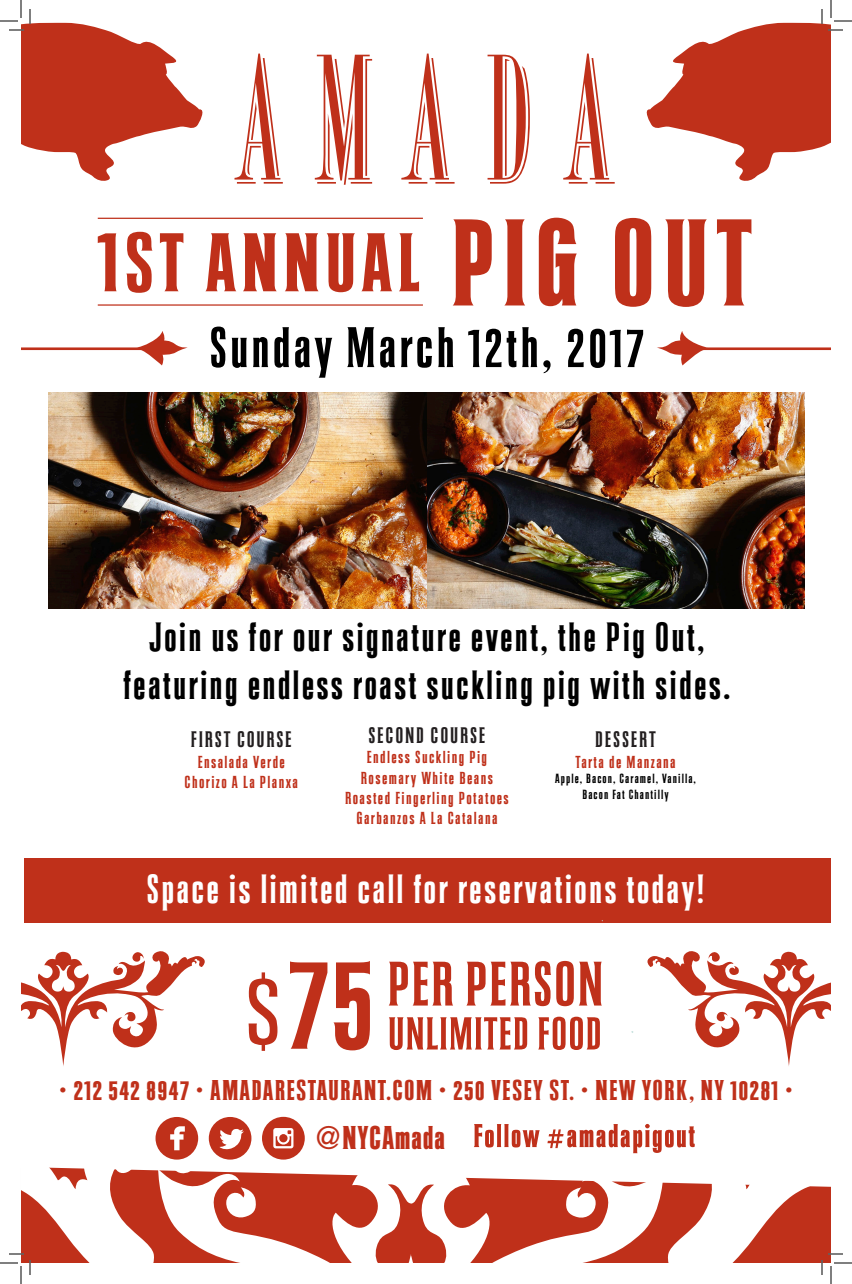
<style>
.page{position:relative;width:852px;height:1284px;background:#fff}
.page>*{position:absolute;margin:0;border:0;box-sizing:border-box;transform-origin:0 0}
.t1{font:500 55.9px "Coliseum";letter-spacing:.05em;color:#000}
.t2{font:500 40px/48px "Coliseum";letter-spacing:.05em;color:#000;text-align:center}
.t3{font:500 40px "Coliseum";letter-spacing:.05em;color:#fff}
.t4{font:700 32.3px "Coliseum";letter-spacing:.02em;color:#bf301a}
.t5{font:700 28px "Coliseum";letter-spacing:.04em;color:#bf301a}
.t6{font:500 22px "Coliseum";letter-spacing:.08em;color:#231f20}
.t7{font:500 17px/20.4px "Coliseum";letter-spacing:.08em;color:#bf301a;text-align:center}
.t8{font:500 13px "Coliseum";letter-spacing:.08em;color:#000}
</style>
<div class="page">
<img style="left:426px;top:392px;width:378px;height:216px">
<div style="left:24px;top:858px;width:807px;height:65px;background:#bf301a"></div>
<svg style="left:21px;top:1136px;width:810px;height:127px"></svg>
<svg style="left:290px;top:961px;width:80px;height:89px"></svg>
<svg style="left:389px;top:1017px;width:211px;height:33px"></svg>
<svg style="left:389px;top:961px;width:213px;height:45px"></svg>
<svg style="left:249px;top:972px;width:28px;height:79px"></svg>
<svg style="left:21px;top:951px;width:184px;height:115px"></svg>
<div style="left:209px;top:1117px;width:42px;height:43px;background:#bf301a;border-radius:50%"></div>
<svg style="left:219px;top:1129px;width:25px;height:21px"></svg>
<svg style="left:156px;top:1117px;width:42px;height:43px"></svg>
<svg style="left:262px;top:1117px;width:43px;height:43px"></svg>
<svg style="left:235px;top:54px;width:48px;height:130px"></svg>
<svg style="left:315px;top:55px;width:57px;height:130px"></svg>
<svg style="left:401px;top:54px;width:54px;height:130px"></svg>
<svg style="left:488px;top:55px;width:42px;height:129px"></svg>
<svg style="left:563px;top:54px;width:52px;height:130px"></svg>
<svg style="left:657px;top:331px;width:174px;height:34px"></svg>
<svg style="left:21px;top:331px;width:167px;height:34px"></svg>
<svg style="left:98px;top:232px;width:321px;height:61px"></svg>
<svg style="left:453px;top:218px;width:298px;height:89px"></svg>
<hr style="left:98px;top:304px;width:325px;height:2px;background:#bf301a">
<hr style="left:98px;top:218px;width:325px;height:1px;background:#bf301a">
<svg style="left:474px;top:1124px;width:221px;height:29px"></svg>
<img style="left:48px;top:392px;width:378px;height:216px">
<svg style="left:647px;top:951px;width:184px;height:115px"></svg>
<svg style="left:0;top:0;width:203px;height:181px"></svg>
<svg style="left:0;top:1253px;width:31px;height:31px"></svg>
<svg style="left:646px;top:0;width:206px;height:181px"></svg>
<svg style="left:821px;top:1253px;width:31px;height:31px"></svg>
<p class="t1" style="left:209px;top:317px;width:436px">Sunday March 12th, 2017</p>
<p class="t2" style="left:123px;top:615px;width:609px">Join us for our signature event, the Pig Out, featuring endless roast suckling pig with sides.</p>
<p class="t6" style="left:191px;top:728px;width:103px">FIRST COURSE</p>
<p class="t7" style="left:185px;top:752px;width:115px">Ensalada Verde<br>Chorizo A La Planxa</p>
<p class="t6" style="left:368px;top:723px;width:119px">SECOND COURSE</p>
<p class="t7" style="left:367px;top:748px;width:122px">Endless Suckling Pig</p>
<p class="t7" style="left:361px;top:768px;width:134px">Rosemary White Beans</p>
<p class="t7" style="left:345px;top:789px;width:165px">Roasted Fingerling Potatoes</p>
<p class="t7" style="left:356px;top:809px;width:143px">Garbanzos A La Catalana</p>
<p class="t6" style="left:595px;top:728px;width:62px">DESSERT</p>
<p class="t7" style="left:576px;top:752px;width:102px">Tarta de Manzana</p>
<p class="t8" style="left:555px;top:772px;width:142px">Apple, Bacon, Caramel, Vanilla,</p>
<p class="t8" style="left:583px;top:787px;width:88px">Bacon Fat Chantilly</p>
<p class="t3" style="left:147px;top:867px;width:560px">Space is limited call for reservations today!</p>
<p class="t5" style="left:59px;top:1075px;width:736px">• 212 542 8947 • AMADARESTAURANT.COM • 250 VESEY ST. • NEW YORK, NY 10281 •</p>
<p class="t4" style="left:315px;top:1120px;width:132px">@NYCAmada</p>
</div>
